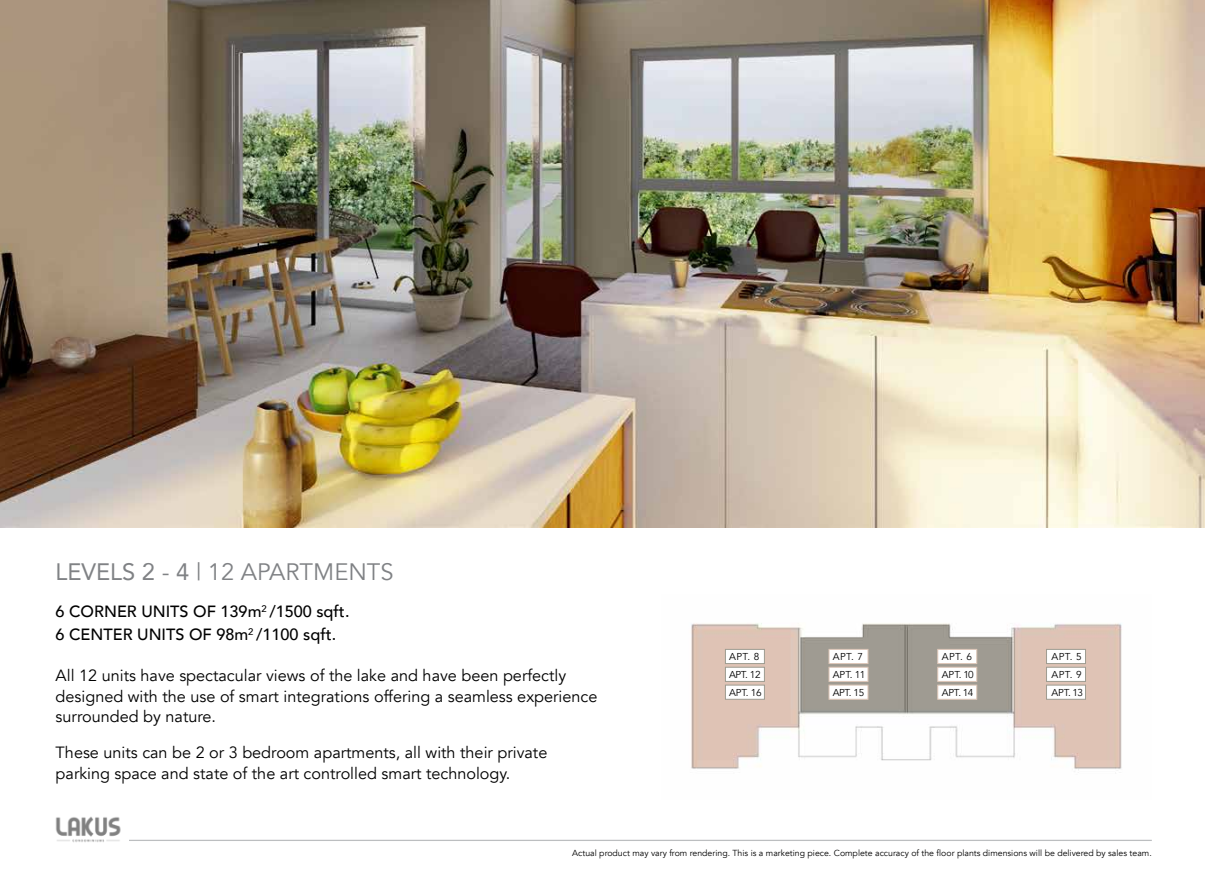
<style>
.page{position:relative;width:1205px;height:886px;background:#fff}
.page>*{position:absolute;margin:0;border:0;box-sizing:border-box;transform-origin:0 0}
.t1{font:23.75px "Avenir";color:#808285}
.t2{font:16.25px/20.5px "Avenir";color:#000}
.t3{font:500 16.25px/23px "Avenir";color:#000}
.t4{font:10px "Avenir";letter-spacing:-.02em;color:#000}
.t5{font:8.75px "Avenir";color:#000}
.s1{font-style:inherit}
</style>
<div class="page">
<img style="left:0;top:0;width:1205px;height:527px">
<img style="left:691px;top:623px;width:431px;height:149px">
<hr style="left:129px;top:840px;width:1023px;height:1px;background:#bcbec0">
<img style="left:55px;top:816px;width:66px;height:26px">
<div style="left:829px;top:667px;width:39px;height:15px;background:#fff;border:1px solid #dec7b8"></div>
<div style="left:829px;top:649px;width:39px;height:15px;background:#fff;border:1px solid #dec7b8"></div>
<div style="left:829px;top:685px;width:39px;height:14px;background:#fff;border:1px solid #dec7b8"></div>
<div style="left:725px;top:667px;width:40px;height:15px;background:#fff;border:1px solid #9e9c91"></div>
<div style="left:725px;top:649px;width:40px;height:15px;background:#fff;border:1px solid #9e9c91"></div>
<div style="left:725px;top:685px;width:40px;height:14px;background:#fff;border:1px solid #9e9c91"></div>
<div style="left:937px;top:667px;width:40px;height:15px;background:#fff;border:1px solid #dec7b8"></div>
<div style="left:937px;top:649px;width:40px;height:15px;background:#fff;border:1px solid #dec7b8"></div>
<div style="left:937px;top:685px;width:40px;height:14px;background:#fff;border:1px solid #dec7b8"></div>
<div style="left:1046px;top:667px;width:40px;height:15px;background:#fff;border:1px solid #9e9c91"></div>
<div style="left:1046px;top:649px;width:40px;height:15px;background:#fff;border:1px solid #9e9c91"></div>
<div style="left:1046px;top:685px;width:40px;height:14px;background:#fff;border:1px solid #9e9c91"></div>
<h1 class="t1" style="left:56px;top:558px;width:340px"><span class="s1">LEVELS 2 - 4</span> | 12 APARTMENTS</h1>
<p class="t3" style="left:56px;top:599px;width:295px">6 CORNER UNITS OF 139m<sup>2</sup> /1500 sqft.<br>6 CENTER UNITS OF 98m<sup>2</sup> /1100 sqft.</p>
<p class="t2" style="left:56px;top:665px;width:543px">All 12 units have spectacular views of the lake and have been perfectly designed with the use of smart integrations offering a seamless experience surrounded by nature.</p>
<p class="t2" style="left:56px;top:743px;width:493px">These units can be 2 or 3 bedroom apartments, all with their private parking space and state of the art controlled smart technology.</p>
<p class="t4" style="left:729px;top:650px;width:32px">APT. 8</p>
<p class="t4" style="left:729px;top:686px;width:34px">APT. 16</p>
<p class="t4" style="left:729px;top:668px;width:33px">APT. 12</p>
<p class="t4" style="left:833px;top:650px;width:32px">APT. 7</p>
<p class="t4" style="left:833px;top:686px;width:33px">APT. 15</p>
<p class="t4" style="left:833px;top:668px;width:34px">APT. 11</p>
<p class="t4" style="left:942px;top:651px;width:32px">APT. 6</p>
<p class="t4" style="left:942px;top:686px;width:33px">APT. 14</p>
<p class="t4" style="left:942px;top:668px;width:34px">APT. 10</p>
<p class="t4" style="left:1051px;top:650px;width:32px">APT. 5</p>
<p class="t4" style="left:1051px;top:686px;width:33px">APT. 13</p>
<p class="t4" style="left:1051px;top:668px;width:32px">APT. 9</p>
<p class="t5" style="left:572px;top:847px;width:581px">Actual product may vary from rendering. This is a marketing piece. Complete accuracy of the floor plants dimensions will be delivered by sales team.</p>
</div>
